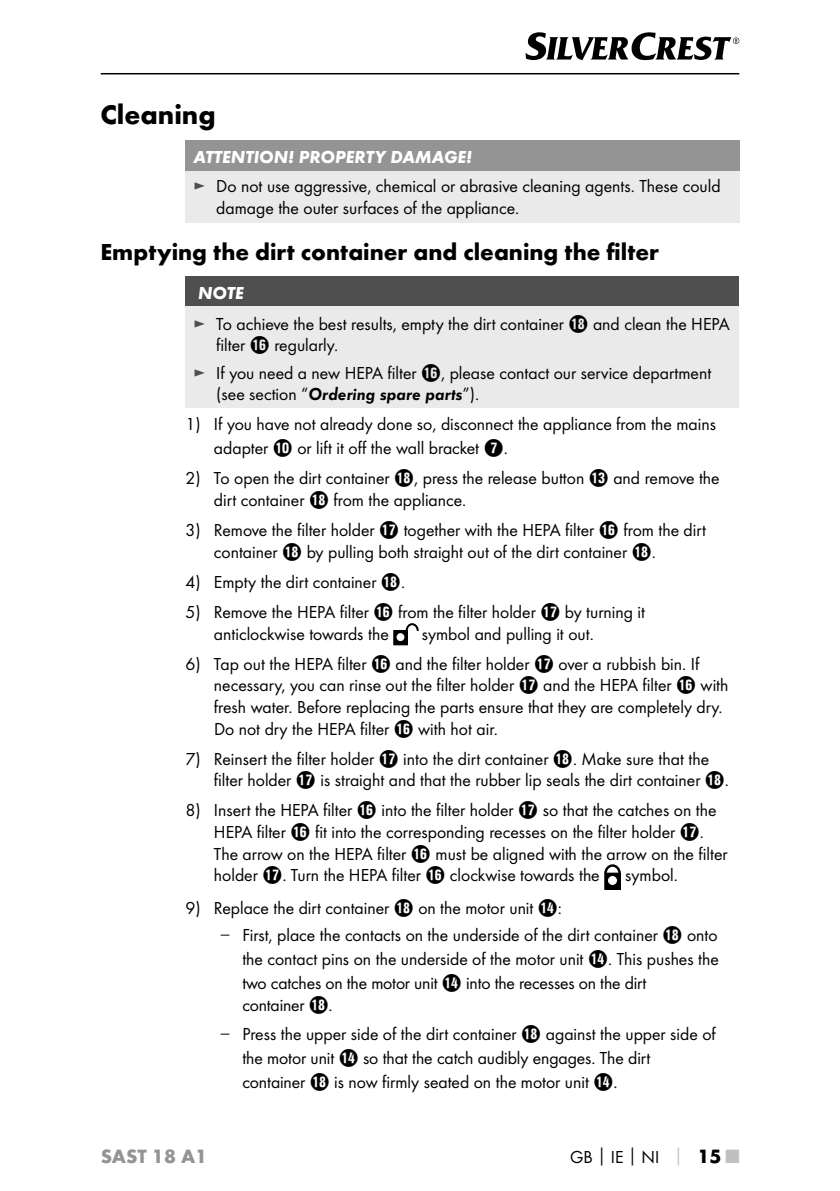
<style>
.page{position:relative;width:840px;height:1191px;background:#fff}
.page>*{position:absolute;margin:0;border:0;box-sizing:border-box;transform-origin:0 0}
.t1{font:700 28px "Futura";color:#000}
.t2{font:700 24px "Futura";color:#000}
.t3{font:700 20px "Futura";color:#949494}
.t4{font:18px/21.6px "Futura Boo";color:#000}
.t5{font:18px "Futura Dem Obl";color:#000}
.t6{font:italic 700 18px "Futura";color:#fff}
.s1{color:#4f4f4f}
.s2{font-family:"Hako PI Nummern";font-size:20px}
.s3{font-family:"Futura Boo"}
.s4{font-family:"Verdana";color:#4f4f4f}
.s5{font-family:"Futura";font-weight:700}
.s6{font-family:"Futura";font-weight:700;color:#c0c0c0}
.s7{font-family:"Futura";font-weight:700;font-size:20px}
.s8{font-family:"Futura";font-weight:700;font-size:20px;color:#c0c0c0}
</style>
<div class="page">
<hr style="left:101px;top:73px;width:638px;height:1px;background:#000">
<svg style="left:525px;top:32px;width:214px;height:28px"></svg>
<div style="left:185px;top:141px;width:554px;height:30px;background:#949494"></div>
<div style="left:185px;top:171px;width:554px;height:51px;background:#eaeaea"></div>
<div style="left:185px;top:276px;width:553px;height:31px;background:#4f4f4f"></div>
<div style="left:185px;top:307px;width:553px;height:101px;background:#eaeaea"></div>
<svg style="left:395px;top:632px;width:10px;height:11px"></svg>
<div style="left:393px;top:630px;width:14px;height:15px;border:1px solid #000"></div>
<svg style="left:404px;top:623px;width:15px;height:10px"></svg>
<div style="left:397px;top:633px;width:6px;height:7px;background:#fff;border-radius:50%"></div>
<div style="left:396px;top:633px;width:8px;height:8px;border:1px solid #fff;border-radius:50%"></div>
<div style="left:604px;top:873px;width:16px;height:16px;background:#000"></div>
<div style="left:604px;top:872px;width:16px;height:18px;border:1px solid #000"></div>
<svg style="left:604px;top:864px;width:16px;height:11px"></svg>
<div style="left:608px;top:876px;width:8px;height:8px;background:#fff;border-radius:50%"></div>
<div style="left:607px;top:876px;width:9px;height:9px;border:1px solid #fff;border-radius:50%"></div>
<h1 class="t1" style="left:100px;top:104px;width:117px">Cleaning</h1>
<p class="t6" style="left:193px;top:151px;width:280px">ATTENTION! PROPERTY DAMAGE!</p>
<p class="t4" style="left:216px;top:177px;width:505px;text-indent:-23px"><span class="s1">►</span> Do not use aggressive, chemical or abrasive cleaning agents. These could damage the outer surfaces of the appliance.</p>
<h2 class="t2" style="left:100px;top:242px;width:560px">Emptying the dirt container and cleaning the filter</h2>
<p class="t6" style="left:198px;top:287px;width:47px">NOTE</p>
<p class="t4" style="left:216px;top:314px;width:514px;text-indent:-23px"><span class="s1">►</span> To achieve the best results, empty the dirt container <span class="s2">I</span> and clean the HEPA filter <span class="s2">Z</span> regularly.</p>
<p class="t4" style="left:193px;top:363px;width:519px"><span class="s1">►</span> If you need a new HEPA filter <span class="s2">Z</span>, please contact our service department</p>
<p class="t5" style="left:216px;top:386px;width:264px"><span class="s3">(see section “</span>Ordering spare parts<span class="s3">”).</span></p>
<p class="t4" style="left:214px;top:413px;width:503px;line-height:24px;text-indent:-28px">1) If you have not already done so, disconnect the appliance from the mains adapter <span class="s2">0</span> or lift it off the wall bracket <span class="s2">7</span>.</p>
<p class="t4" style="left:214px;top:468px;width:507px;text-indent:-28px">2) To open the dirt container <span class="s2">I</span>, press the release button <span class="s2">E</span> and remove the dirt container <span class="s2">I</span> from the appliance.</p>
<p class="t4" style="left:214px;top:520px;width:493px;text-indent:-28px">3) Remove the filter holder <span class="s2">U</span> together with the HEPA filter <span class="s2">Z</span> from the dirt container <span class="s2">I</span> by pulling both straight out of the dirt container <span class="s2">I</span>.</p>
<p class="t4" style="left:185px;top:572px;width:221px">4) Empty the dirt container <span class="s2">I</span>.</p>
<p class="t4" style="left:214px;top:602px;width:432px;text-indent:-28px">5) Remove the HEPA filter <span class="s2">Z</span> from the filter holder <span class="s2">U</span> by turning it anticlockwise towards the</p>
<p class="t4" style="left:421px;top:623px;width:173px">symbol and pulling it out.</p>
<p class="t4" style="left:214px;top:654px;width:516px;text-indent:-28px">6) Tap out the HEPA filter <span class="s2">Z</span> and the filter holder <span class="s2">U</span> over a rubbish bin. If necessary, you can rinse out the filter holder <span class="s2">U</span> and the HEPA filter <span class="s2">Z</span> with fresh water. Before replacing the parts ensure that they are completely dry.<br>Do not dry the HEPA filter <span class="s2">Z</span> with hot air.</p>
<p class="t4" style="left:214px;top:749px;width:516px;text-indent:-28px">7) Reinsert the filter holder <span class="s2">U</span> into the dirt container <span class="s2">I</span>. Make sure that the filter holder <span class="s2">U</span> is straight and that the rubber lip seals the dirt container <span class="s2">I</span>.</p>
<p class="t4" style="left:214px;top:800px;width:515px;text-indent:-28px">8) Insert the HEPA filter <span class="s2">Z</span> into the filter holder <span class="s2">U</span> so that the catches on the HEPA filter <span class="s2">Z</span> fit into the corresponding recesses on the filter holder <span class="s2">U</span>.<br>The arrow on the HEPA filter <span class="s2">Z</span> must be aligned with the arrow on the filter holder <span class="s2">U</span>. Turn the HEPA filter <span class="s2">Z</span> clockwise towards the</p>
<p class="t4" style="left:625px;top:865px;width:54px">symbol.</p>
<p class="t4" style="left:185px;top:898px;width:378px">9) Replace the dirt container <span class="s2">I</span> on the motor unit <span class="s2">R</span>:</p>
<p class="t4" style="left:242px;top:924px;width:478px;line-height:24px;text-align:justify;text-indent:-23px"><span class="s4">–</span> First, place the contacts on the underside of the dirt container <span class="s2">I</span> onto the contact pins on the underside of the motor unit <span class="s2">R</span>. This pushes the two catches on the motor unit <span class="s2">R</span> into the recesses on the dirt</p>
<p class="t4" style="left:242px;top:994px;width:92px">container <span class="s2">I</span>.</p>
<p class="t4" style="left:242px;top:1023px;width:474px;line-height:24px;text-indent:-23px"><span class="s4">–</span> Press the upper side of the dirt container <span class="s2">I</span> against the upper side of the motor unit <span class="s2">R</span> so that the catch audibly engages. The dirt container <span class="s2">I</span> is now firmly seated on the motor unit <span class="s2">R</span>.</p>
<p class="t3" style="left:101px;top:1148px;width:108px">SAST 18 A1</p>
<p class="t4" style="left:569px;top:1146px;width:170px">GB<span class="s5">│</span>IE<span class="s5">│</span>NI <span class="s6">│</span> <span class="s7">15</span> <span class="s8">■</span></p>
</div>
